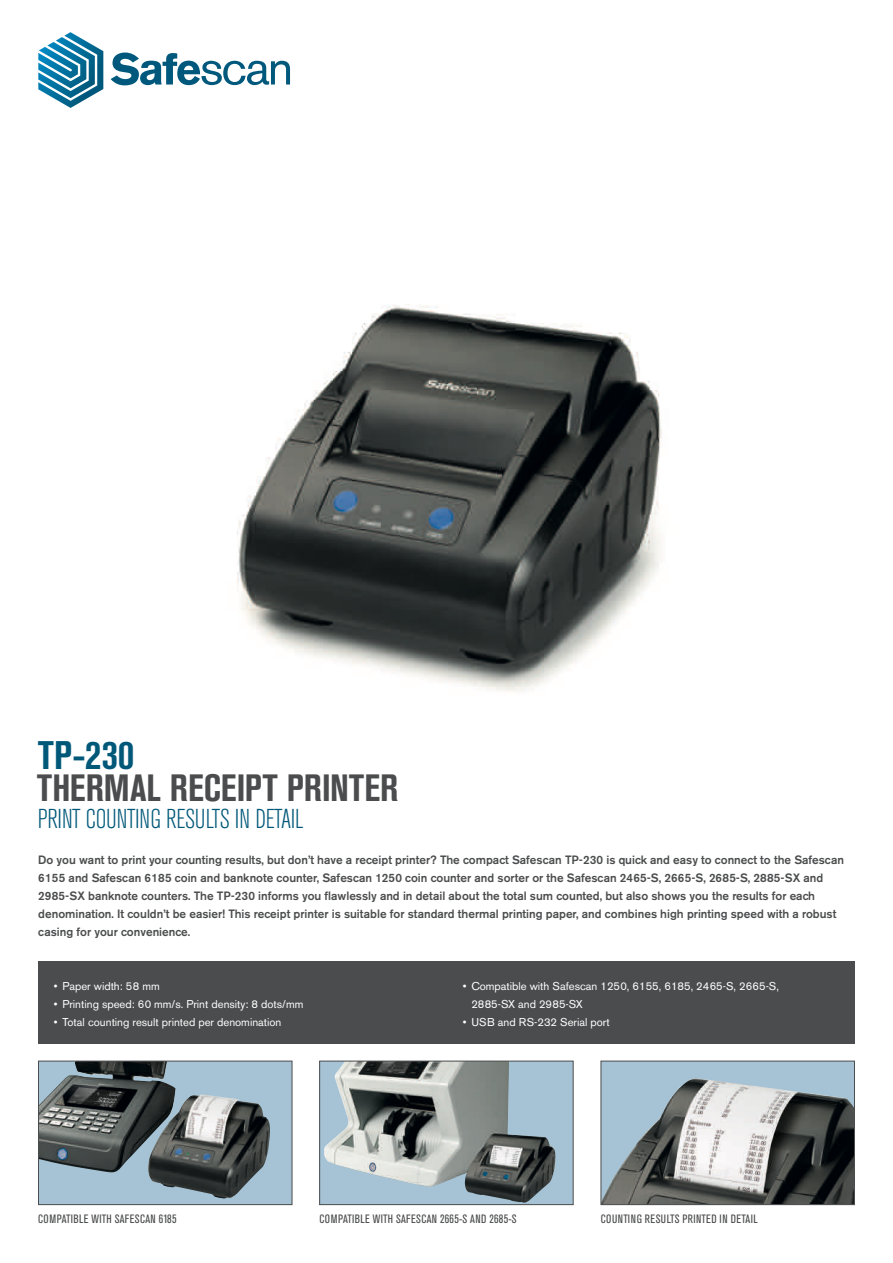
<style>
.page{position:relative;width:893px;height:1263px;background:#fff}
.page>*{position:absolute;margin:0;border:0;box-sizing:border-box;transform-origin:0 0}
.t1{font:700 condensed 39.45px "Akzidenz Grotesk BE";color:#005879}
.t2{font:700 condensed 37.65px "Akzidenz Grotesk BE";letter-spacing:.005em;color:#4b4c4d}
.t3{font:300 condensed 27px "Akzidenz Grotesk BE";letter-spacing:-.01em;color:#005879}
.t4{font:500 12px/18px "Akzidenz Grotesk BE";color:#4b4c4d}
.t5{font:condensed 12px "Akzidenz Grotesk BE";letter-spacing:.03em;color:#4b4c4d}
.t6{font:11.25px/18px "Akzidenz Grotesk BE";color:#fff}
.s1{font-size:40.5px}
</style>
<div class="page">
<svg style="left:38px;top:32px;width:65px;height:76px"></svg>
<svg style="left:111px;top:53px;width:179px;height:32px"></svg>
<div style="left:38px;top:1061px;width:254px;height:143px;background:#a5c3d5"></div>
<img style="left:40px;top:1063px;width:230px;height:135px">
<div style="left:38px;top:1061px;width:254px;height:144px;border:1px solid #4b4c4d"></div>
<div style="left:320px;top:1061px;width:253px;height:143px;background:#a5c3d5"></div>
<img style="left:324px;top:1063px;width:232px;height:140px">
<div style="left:319px;top:1061px;width:254px;height:144px;border:1px solid #4b4c4d"></div>
<div style="left:601px;top:1061px;width:253px;height:143px;background:#a5c3d5"></div>
<img style="left:603px;top:1078px;width:250px;height:125px">
<div style="left:601px;top:1061px;width:254px;height:144px;border:1px solid #4b4c4d"></div>
<img style="left:237px;top:304px;width:425px;height:388px">
<div style="left:38px;top:961px;width:817px;height:83px;background:#4b4c4d"></div>
<h1 class="t1" style="left:38px;top:733px;width:98px">TP-<span class="s1">230</span></h1>
<h3 class="t3" style="left:38px;top:804px;width:267px">PRINT COUNTING RESULTS IN DETAIL</h3>
<h2 class="t2" style="left:37px;top:766px;width:363px">THERMAL RECEIPT PRINTER</h2>
<p class="t4" style="left:38px;top:851px;width:807px">Do you want to print your counting results, but don’t have a receipt printer? The compact Safescan TP-230 is quick and easy to connect to the Safescan 6155 and Safescan 6185 coin and banknote counter, Safescan 1250 coin counter and sorter or the Safescan 2465-S, 2665-S, 2685-S, 2885-SX and 2985-SX banknote counters. The TP-230 informs you flawlessly and in detail about the total sum counted, but also shows you the results for each denomination. It couldn’t be easier! This receipt printer is suitable for standard thermal printing paper, and combines high printing speed with a robust casing for your convenience.</p>
<p class="t6" style="left:54px;top:977px;width:107px">• Paper width: 58 mm</p>
<p class="t6" style="left:54px;top:995px;width:251px">• Printing speed: 60 mm/s. Print density: 8 dots/mm</p>
<p class="t6" style="left:54px;top:1013px;width:229px">• Total counting result printed per denomination</p>
<p class="t6" style="left:471px;top:977px;width:309px;text-indent:-9px">• Compatible with Safescan 1250, 6155, 6185, 2465-S, 2665-S,<br>2885-SX and 2985-SX</p>
<p class="t6" style="left:463px;top:1013px;width:148px">• USB and RS-232 Serial port</p>
<p class="t5" style="left:38px;top:1212px;width:140px">COMPATIBLE WITH SAFESCAN 6185</p>
<p class="t5" style="left:320px;top:1212px;width:198px">COMPATIBLE WITH SAFESCAN 2665-S AND 2685-S</p>
<p class="t5" style="left:601px;top:1212px;width:158px">COUNTING RESULTS PRINTED IN DETAIL</p>
</div>
